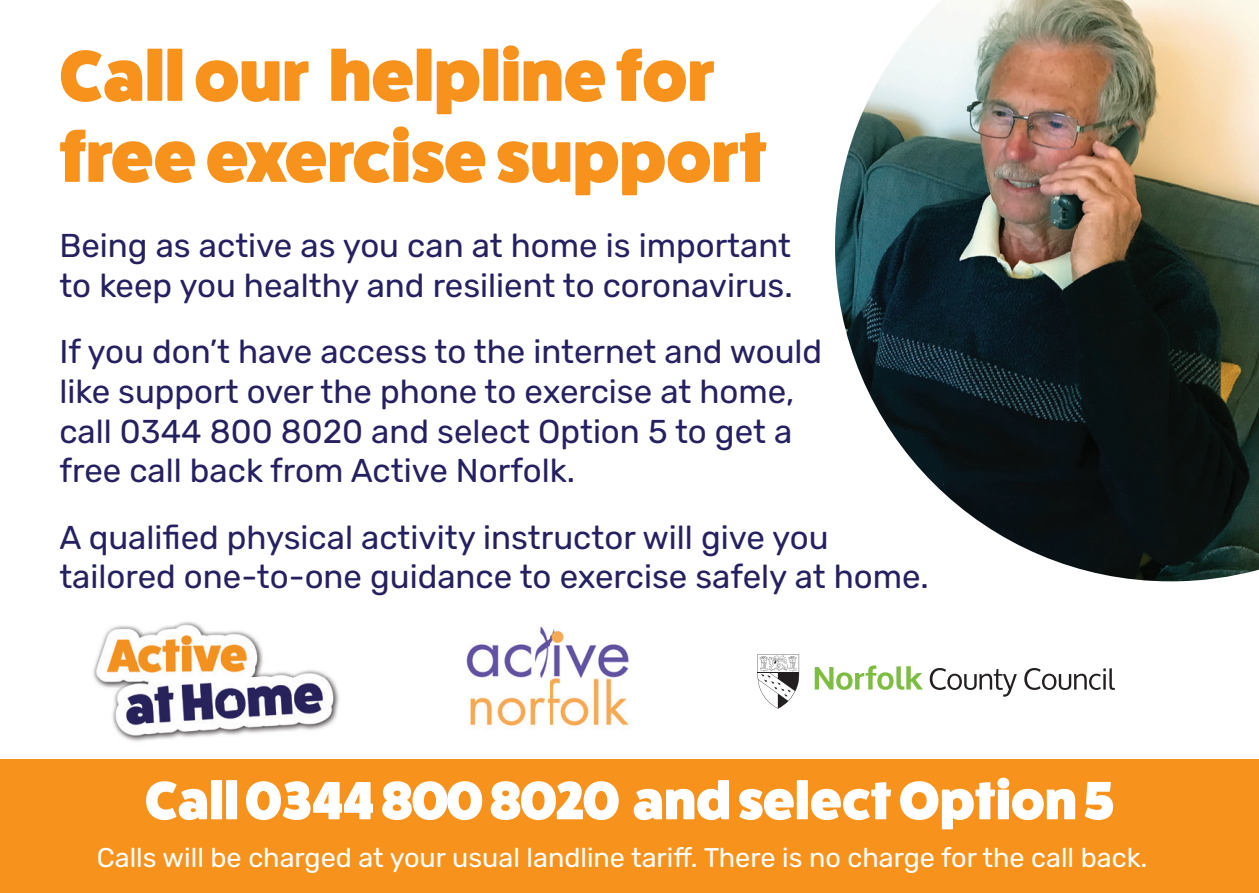
<style>
.page{position:relative;width:1259px;height:893px;background:#fff}
.page>*{position:absolute;margin:0;border:0;box-sizing:border-box;transform-origin:0 0}
.t1{font:800 72px/81px "Fat Frank";color:#f7931d}
.t2{font:800 54px "Fat Frank";color:#fff}
.t3{font:33px/39.6px "Rubik";color:#252161}
.t4{font:27px "Rubik";color:#fff}
</style>
<div class="page">
<div style="left:0;top:760px;width:1259px;height:133px;background:#f7931d"></div>
<img style="left:835px;top:0;width:424px;height:581px">
<svg style="left:814px;top:665px;width:109px;height:25px"></svg>
<svg style="left:929px;top:668px;width:88px;height:29px"></svg>
<svg style="left:1024px;top:668px;width:91px;height:22px"></svg>
<svg style="left:757px;top:654px;width:42px;height:55px"></svg>
<img style="left:73px;top:621px;width:283px;height:139px">
<img style="left:466px;top:626px;width:163px;height:100px">
<h1 class="t1" style="left:59px;top:36px;width:709px">Call our helpline for free exercise support</h1>
<p class="t3" style="left:59px;top:227px;width:735px">Being as active as you can at home is important to keep you healthy and resilient to coronavirus.</p>
<p class="t3" style="left:59px;top:333px;width:764px">If you don’t have access to the internet and would like support over the phone to exercise at home, call 0344 800 8020 and select Option 5 to get a free call back from Active Norfolk.</p>
<p class="t3" style="left:59px;top:518px;width:871px">A qualified physical activity instructor will give you tailored one-to-one guidance to exercise safely at home.</p>
<h2 class="t2" style="left:145px;top:770px;width:970px">Call 0344 800 8020 and select Option 5</h2>
<p class="t4" style="left:97px;top:842px;width:1052px">Calls will be charged at your usual landline tariff. There is no charge for the call back.</p>
</div>
